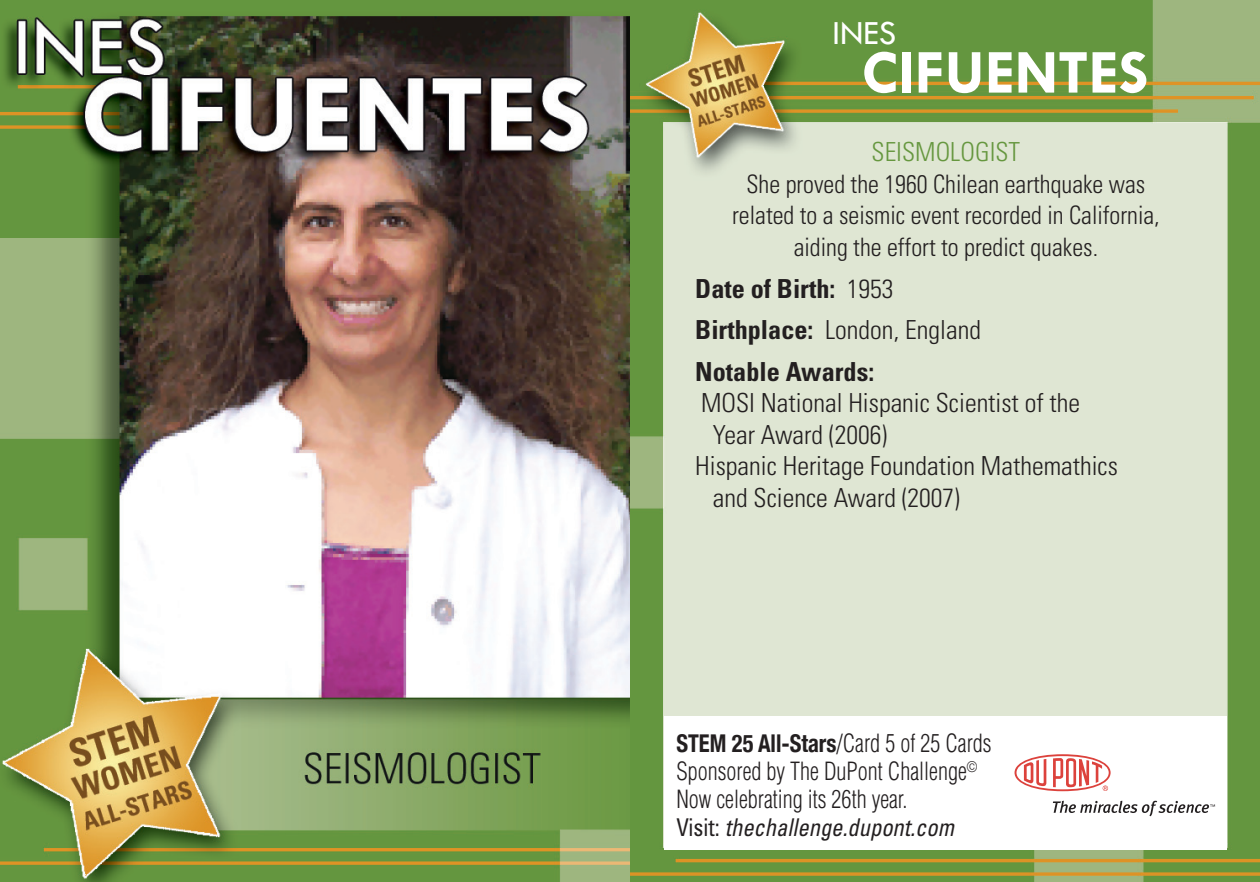
<style>
.page{position:relative;width:1260px;height:882px;background:#fff}
.page>*{position:absolute;margin:0;border:0;box-sizing:border-box;transform-origin:0 0}
.t1{font:700 63px "Tw Cen";color:#fff}
.t2{font:35px "Tw Cen";color:#fff}
.t3{font:300 condensed 26.25px/31.5px "Univers";color:#231f20}
.t4{font:700 condensed 26.25px "Univers";color:#231f20}
.t5{font:300 condensed 26.25px "Univers";color:#66973f}
.t6{font:300 condensed 25.2px/31.5px "Univers";color:#231f20;text-align:center;scale:.96 1}
.t7{font:300 condensed 24.5px "Helvetica";color:#231f20;scale:.92 1}
.t8{font:700 condensed 24.5px "Helvetica Neue";color:#231f20;scale:.92 1}
.t9{font:italic condensed 24.5px "Univers";color:#231f20;scale:.92 1}
.s1{font-weight:300}
.s2{font-weight:700}
.s3{font-family:"Helvetica";font-weight:300}
.s4{font-style:normal}
</style>
<div class="page">
<img style="left:0;top:0;width:1260px;height:882px">
<div style="left:664px;top:716px;width:562px;height:134px;background:#fff"></div>
<svg style="left:1015px;top:754px;width:96px;height:37px"></svg>
<svg style="left:1053px;top:801px;width:85px;height:12px"></svg>
<svg style="left:1142px;top:804px;width:7px;height:9px"></svg>
<svg style="left:1144px;top:801px;width:71px;height:15px"></svg>
<p class="t2" style="left:832px;top:12px;width:65px">INES</p>
<p class="t1" style="left:861px;top:35px;width:289px">CIFUENTES</p>
<p class="t5" style="left:872px;top:136px;width:150px">SEISMOLOGIST</p>
<p class="t6" style="left:732px;top:168px;width:447px">She proved the 1960 Chilean earthquake was related to a seismic event recorded in California, aiding the effort to predict quakes.</p>
<p class="t4" style="left:695px;top:272px;width:200px">Date of Birth: <span class="s1">1953</span></p>
<p class="t3" style="left:695px;top:314px;width:287px"><span class="s2">Birthplace:</span> London, England</p>
<p class="t4" style="left:695px;top:355px;width:180px">Notable Awards:</p>
<p class="t3" style="left:701px;top:387px;width:381px">MOSI National Hispanic Scientist of the</p>
<p class="t3" style="left:713px;top:418px;width:176px">Year Award (2006)</p>
<p class="t3" style="left:713px;top:450px;width:407px;text-indent:-17px">Hispanic Heritage Foundation Mathemathics and Science Award (2007)</p>
<p class="t8" style="left:676px;top:723px;width:344px">STEM 25 All-Stars<span class="s3">/Card 5 of 25 Cards</span></p>
<p class="t7" style="left:676px;top:756px;width:329px">Sponsored by The DuPont Challenge<sup>©</sup></p>
<p class="t7" style="left:676px;top:784px;width:253px">Now celebrating its 26th year.</p>
<p class="t9" style="left:676px;top:812px;width:303px"><span class="s4">Visit:</span> thechallenge.dupont.com</p>
</div>
